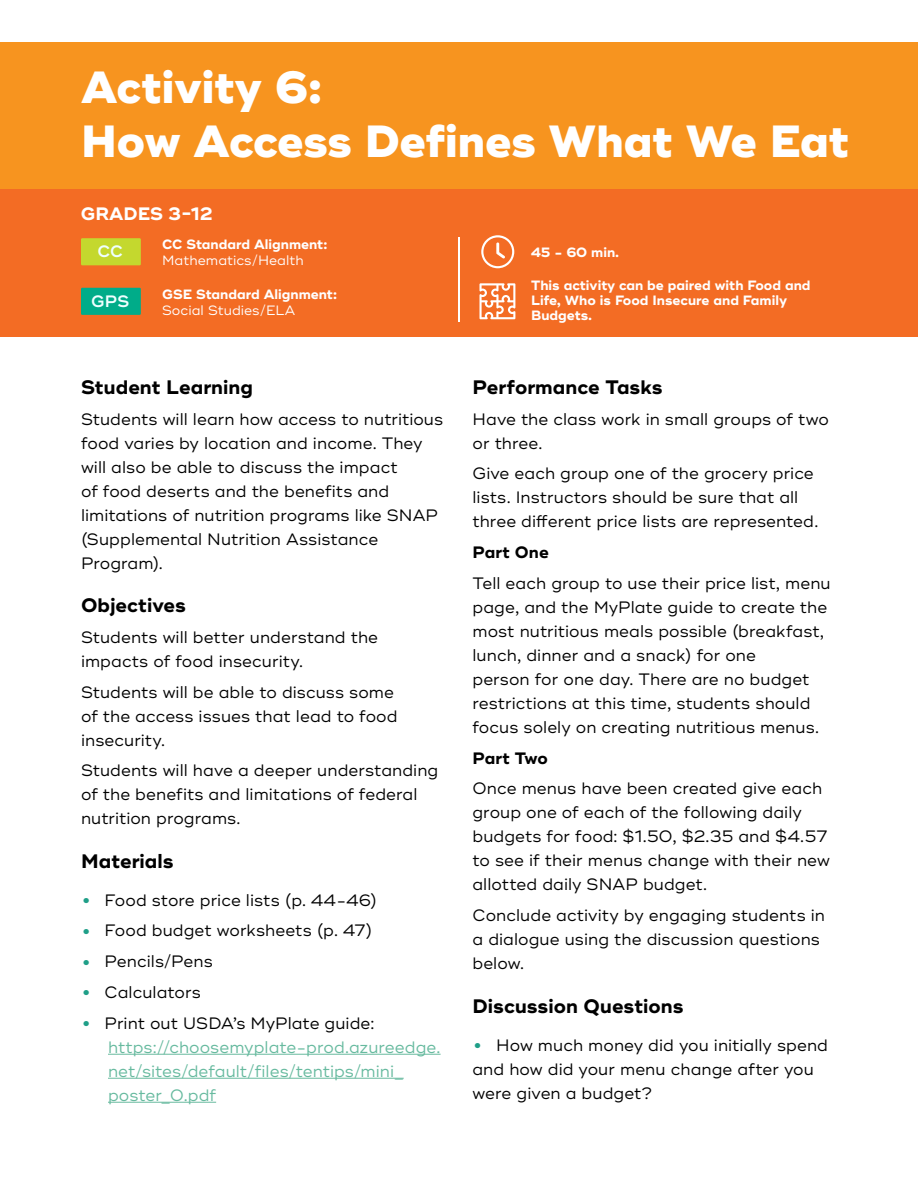
<style>
.page{position:relative;width:918px;height:1188px;background:#fff}
.page>*{position:absolute;margin:0;border:0;box-sizing:border-box;transform-origin:0 0}
.t1{font:800 45px/54px "Ridley Grotesk";letter-spacing:-.005em;color:#fff}
.t2{font:700 19.5px "Ridley Grotesk";color:#000}
.t3{font:700 18px "Ridley Grotesk";color:#fff}
.t4{font:16.5px/24px "Ridley Grotesk";color:#000}
.t5{font:16.5px/24px "Ridley Grotesk";color:#67ba9f}
.t6{font:700 16.5px "Ridley Grotesk";letter-spacing:.005em;color:#000}
.t7{font:600 16.5px "Ridley Grotesk";color:#efffff}
.t8{font:700 13.5px/15px "Ridley Grotesk";color:#fff}
.t9{font:13.5px "Ridley Grotesk";color:#fff}
.s1{font-size:27px;color:#1f9f88}
.s2{color:#000}
</style>
<div class="page">
<div style="left:0;top:43px;width:918px;height:147px;background:#f7941f"></div>
<div style="left:0;top:190px;width:918px;height:147px;background:#f36c24"></div>
<hr style="left:458px;top:237px;width:2px;height:85px;background:#fff">
<div style="left:81px;top:238px;width:60px;height:27px;background:#c4d82e"></div>
<div style="left:81px;top:288px;width:60px;height:27px;background:#00ac89"></div>
<svg style="left:481px;top:235px;width:33px;height:33px"></svg>
<svg style="left:479px;top:283px;width:36px;height:36px"></svg>
<hr style="left:108px;top:1054px;width:333px;height:1px;background:#67ba9f">
<hr style="left:108px;top:1078px;width:296px;height:1px;background:#67ba9f">
<hr style="left:108px;top:1102px;width:108px;height:1px;background:#67ba9f">
<h1 class="t1" style="left:81px;top:62px;width:770px">Activity 6:<br>How Access Defines What We Eat</h1>
<p class="t3" style="left:81px;top:203px;width:133px">GRADES 3-12</p>
<p class="t8" style="left:162px;top:237px;width:167px">CC Standard Alignment:</p>
<p class="t9" style="left:162px;top:252px;width:143px">Mathematics/Health</p>
<p class="t7" style="left:98px;top:242px;width:27px">CC</p>
<p class="t7" style="left:91px;top:291px;width:40px">GPS</p>
<p class="t8" style="left:162px;top:287px;width:176px">GSE Standard Alignment:</p>
<p class="t9" style="left:162px;top:302px;width:134px">Social Studies/ELA</p>
<p class="t2" style="left:81px;top:375px;width:174px">Student Learning</p>
<p class="t4" style="left:81px;top:407px;width:364px">Students will learn how access to nutritious food varies by location and income. They will also be able to discuss the impact<br>of food deserts and the benefits and limitations of nutrition programs like SNAP (Supplemental Nutrition Assistance Program).</p>
<p class="t2" style="left:81px;top:594px;width:106px">Objectives</p>
<p class="t4" style="left:81px;top:626px;width:299px">Students will better understand the impacts of food insecurity.</p>
<p class="t4" style="left:81px;top:680px;width:318px">Students will be able to discuss some of the access issues that lead to food insecurity.</p>
<p class="t4" style="left:81px;top:759px;width:359px">Students will have a deeper understanding of the benefits and limitations of federal nutrition programs.</p>
<p class="t2" style="left:81px;top:850px;width:94px">Materials</p>
<p class="t4" style="left:81px;top:888px;width:298px"><span class="s1">•</span> Food store price lists (p. 44-46)</p>
<p class="t4" style="left:81px;top:919px;width:293px"><span class="s1">•</span> Food budget worksheets (p. 47)</p>
<p class="t4" style="left:81px;top:950px;width:133px"><span class="s1">•</span> Pencils/Pens</p>
<p class="t4" style="left:81px;top:980px;width:121px"><span class="s1">•</span> Calculators</p>
<p class="t5" style="left:108px;top:1011px;width:334px;text-indent:-27px"><span class="s1">•</span> <span class="s2">Print out USDA’s MyPlate guide: </span>https://choosemyplate-prod.azureedge. net/sites/default/files/tentips/mini_ poster_0.pdf</p>
<p class="t8" style="left:531px;top:245px;width:90px">45 - 60 min.</p>
<p class="t8" style="left:531px;top:278px;width:281px">This activity can be paired with Food and<br>Life, Who is Food Insecure and Family<br>Budgets.</p>
<p class="t2" style="left:472px;top:375px;width:192px">Performance Tasks</p>
<p class="t4" style="left:472px;top:407px;width:358px">Have the class work in small groups of two or three.</p>
<p class="t4" style="left:472px;top:462px;width:347px">Give each group one of the grocery price lists. Instructors should be sure that all three different price lists are represented.</p>
<p class="t6" style="left:472px;top:542px;width:78px">Part One</p>
<p class="t4" style="left:472px;top:571px;width:360px">Tell each group to use their price list, menu page, and the MyPlate guide to create the most nutritious meals possible (breakfast, lunch, dinner and a snack) for one<br>person for one day. There are no budget restrictions at this time, students should focus solely on creating nutritious menus.</p>
<p class="t6" style="left:472px;top:748px;width:77px">Part Two</p>
<p class="t4" style="left:472px;top:777px;width:359px">Once menus have been created give each group one of each of the following daily budgets for food: $1.50, $2.35 and $4.57 to see if their menus change with their new allotted daily SNAP budget.</p>
<p class="t4" style="left:472px;top:904px;width:354px">Conclude activity by engaging students in a dialogue using the discussion questions below.</p>
<p class="t2" style="left:472px;top:995px;width:213px">Discussion Questions</p>
<p class="t4" style="left:472px;top:1033px;width:357px"><span class="s1">•</span> How much money did you initially spend and how did your menu change after you were given a budget?</p>
</div>
